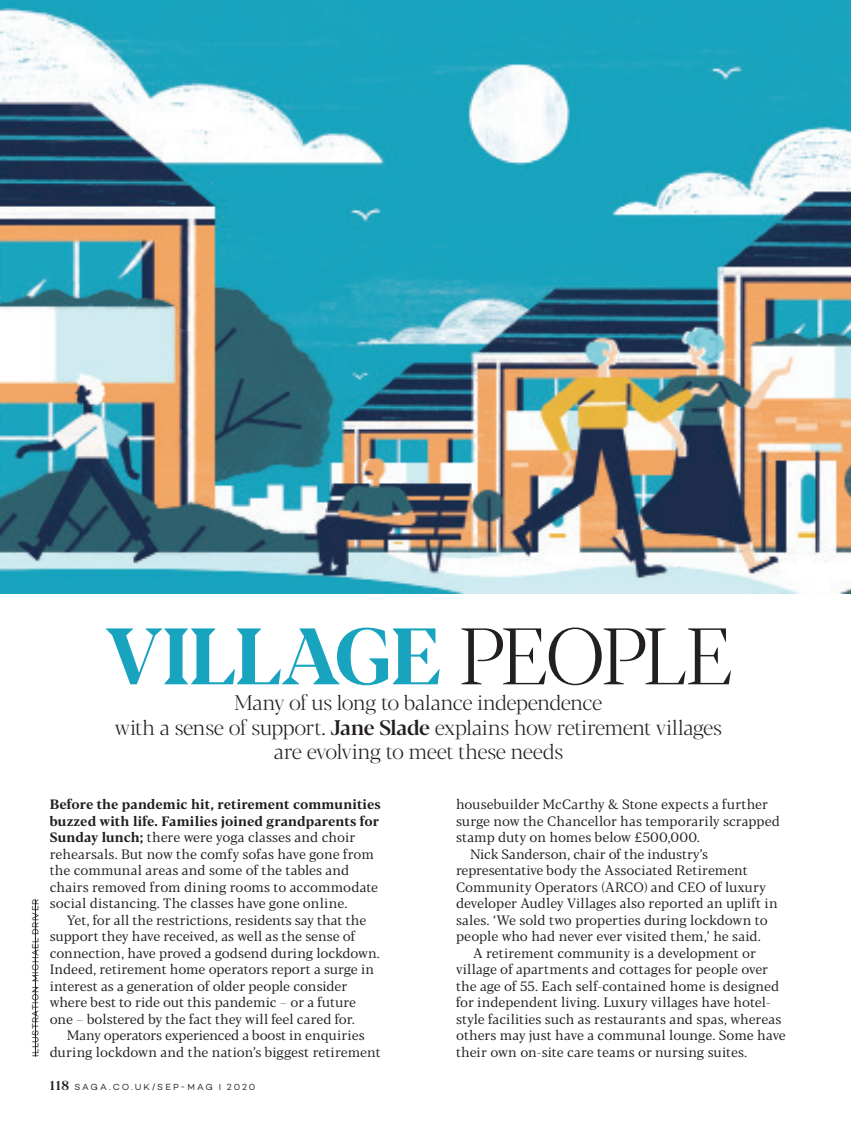
<style>
.page{position:relative;width:851px;height:1123px;background:#fff}
.page>*{position:absolute;margin:0;border:0;box-sizing:border-box;transform-origin:0 0}
.t1{font:700 79.5px "Blacker Display";letter-spacing:-.005em;color:#18a4be}
.Standfirst_-_Medium{font:300 21px/24.6px "Blacker Display";letter-spacing:-.02em;color:#231f20;text-align:center}
.Body_copy_-_Serif_in{font:13.5px/16.5px "Blacker Text";letter-spacing:-.005em;color:#231f20}
.t2{font:9px "Campton";letter-spacing:.215em;color:#231f20}
.t3{font:9px "Campton";letter-spacing:.045em;color:#231f20}
.s1{font-weight:300;color:#231f20}
.s2{font-weight:500}
.s3{font-weight:700}
.s4{font-family:"Blacker Display";font-weight:500;font-size:13.05px}
</style>
<div class="page">
<hr style="left:35px;top:899px;width:1px;height:157px;background:#231f20">
<img style="left:0;top:0;width:850px;height:593px">
<p class="t1" style="left:105px;top:608px;width:627px">VILLAGE <span class="s1">PEOPLE</span></p>
<p class="Standfirst_-_Medium" style="left:115px;top:690px;width:608px">Many of us long to balance independence<br>with a sense of support. <span class="s2">Jane Slade</span> explains how retirement villages are evolving to meet these needs</p>
<p class="t3" style="left:30px;top:1056px;width:159px;rotate:-90deg">ILLUSTRATION MICHAEL DRIVER</p>
<p class="Body_copy_-_Serif_in" style="left:50px;top:796px;width:332px"><span class="s3">Before the pandemic hit, retirement communities buzzed with life. Families joined grandparents for Sunday lunch;</span> there were yoga classes and choir rehearsals. But now the comfy sofas have gone from the communal areas and some of the tables and chairs removed from dining rooms to accommodate social distancing. The classes have gone online.</p>
<p class="Body_copy_-_Serif_in" style="left:50px;top:912px;width:332px;text-indent:17px">Yet, for all the restrictions, residents say that the support they have received, as well as the sense of connection, have proved a godsend during lockdown.<br>Indeed, retirement home operators report a surge in interest as a generation of older people consider where best to ride out this pandemic – or a future one – bolstered by the fact they will feel cared for.</p>
<p class="Body_copy_-_Serif_in" style="left:50px;top:1027px;width:332px;text-align:center">Many operators experienced a boost in enquiries during lockdown and the nation’s biggest retirement</p>
<p class="t2" style="left:50px;top:1081px;width:207px"><span class="s4">118</span> SAGA.CO.UK/SEP-MAG I 2020</p>
<p class="Body_copy_-_Serif_in" style="left:456px;top:796px;width:313px">housebuilder McCarthy &amp; Stone expects a further</p>
<p class="Body_copy_-_Serif_in" style="left:456px;top:813px;width:325px">surge now the Chancellor has temporarily scrapped</p>
<p class="Body_copy_-_Serif_in" style="left:456px;top:829px;width:245px">stamp duty on homes below £500,000.</p>
<p class="Body_copy_-_Serif_in" style="left:470px;top:846px;width:240px">Nick Sanderson, chair of the industry’s</p>
<p class="Body_copy_-_Serif_in" style="left:456px;top:862px;width:293px">representative body the Associated Retirement</p>
<p class="Body_copy_-_Serif_in" style="left:456px;top:879px;width:311px">Community Operators (ARCO) and CEO of luxury</p>
<p class="Body_copy_-_Serif_in" style="left:456px;top:895px;width:323px">developer Audley Villages also reported an uplift in</p>
<p class="Body_copy_-_Serif_in" style="left:456px;top:912px;width:313px">sales. ‘We sold two properties during lockdown to</p>
<p class="Body_copy_-_Serif_in" style="left:456px;top:928px;width:306px">people who had never ever visited them,’ he said.</p>
<p class="Body_copy_-_Serif_in" style="left:456px;top:945px;width:331px;text-indent:17px">A retirement community is a development or village of apartments and cottages for people over the age of 55. Each self-contained home is designed for independent living. Luxury villages have hotel&shy;style facilities such as restaurants and spas, whereas others may just have a communal lounge. Some have their own on-site care teams or nursing suites.</p>
</div>
